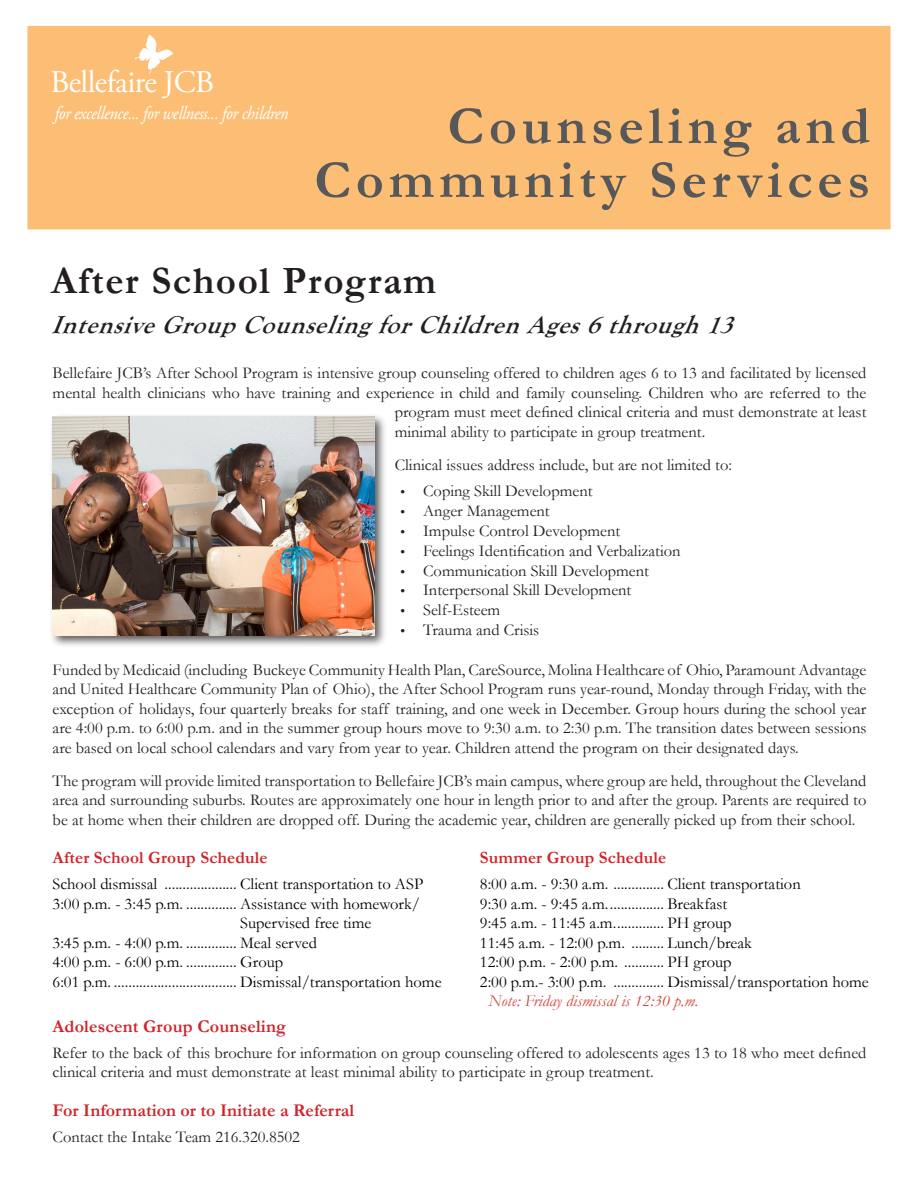
<style>
.page{position:relative;width:918px;height:1188px;background:#fff}
.page>*{position:absolute;margin:0;border:0;box-sizing:border-box;transform-origin:0 0}
.t1{font:700 54px "Garamond";letter-spacing:.09em;color:#57585a}
.t2{font:700 39px "Garamond";letter-spacing:.04em;color:#231f20}
.t3{font:31.5px "Adobe Garamond Pro";letter-spacing:-.02em;color:#fff}
.t4{font:italic 700 25.5px "Goudy Old Style T";color:#231f20}
.t5{font:italic 18.6px "Adobe Garamond Pro";letter-spacing:-.02em;color:#fff;scale:.88 1}
.Paragraph_Style_1{font:700 18px "Garamond";letter-spacing:.005em;color:#d1232a}
.Paragraph_Style_1-2{font:700 17.25px "Garamond";letter-spacing:.01em;color:#d1232a}
.Paragraph_Style_1-3{font:16.5px/19.5px "Garamond";color:#231f20;text-align:justify}
.Paragraph_Style_1-4{font:16.5px "Garamond";color:#000}
.Paragraph_Style_1-5{font:italic 16.5px "Garamond";letter-spacing:.01em;color:#d53f33}
.s1{font-family:"Myriad Pro"}
</style>
<div class="page">
<div style="left:27px;top:26px;width:864px;height:203px;background:#fcbe75"></div>
<svg style="left:135px;top:35px;width:38px;height:39px"></svg>
<div style="left:49px;top:413px;width:339px;height:235px;background:#231f20;opacity:.75"></div>
<img style="left:53px;top:417px;width:321px;height:218px">
<p class="t3" style="left:51px;top:63px;width:165px">Bellefaire JCB</p>
<p class="t5" style="left:55px;top:102px;width:267px">for excellence... for wellness... for children</p>
<p class="t1" style="left:447px;top:89px;width:424px">Counseling and</p>
<p class="t1" style="left:314px;top:143px;width:557px">Community Services</p>
<p class="t2" style="left:51px;top:254px;width:387px">After School Program</p>
<p class="t4" style="left:51px;top:311px;width:694px">IntensiveGroupCounselingforChildrenAges6through13</p>
<p class="Paragraph_Style_1-3" style="left:53px;top:363px;width:815px">Bellefaire JCB’s After School Program is intensive group counseling offered to children ages 6 to 13 and facilitated by licensed</p>
<p class="Paragraph_Style_1-3" style="left:53px;top:382px;width:815px">mental health clinicians who have training and experience in child and family counseling. Children who are referred to the</p>
<p class="Paragraph_Style_1-3" style="left:395px;top:402px;width:473px">program must meet defined clinical criteria and must demonstrate at least</p>
<p class="Paragraph_Style_1-3" style="left:395px;top:421px;width:312px">minimal ability to participate in group treatment.</p>
<p class="Paragraph_Style_1-3" style="left:395px;top:454px;width:339px">Clinical issues address include, but are not limited to:</p>
<p class="Paragraph_Style_1-3" style="left:401px;top:481px;width:193px"><span class="s1">•</span> Coping Skill Development</p>
<p class="Paragraph_Style_1-3" style="left:401px;top:501px;width:151px"><span class="s1">•</span> Anger Management</p>
<p class="Paragraph_Style_1-3" style="left:401px;top:521px;width:221px"><span class="s1">•</span> Impulse Control Development</p>
<p class="Paragraph_Style_1-3" style="left:401px;top:540px;width:281px"><span class="s1">•</span> Feelings Identification and Verbalization</p>
<p class="Paragraph_Style_1-3" style="left:401px;top:560px;width:250px"><span class="s1">•</span> Communication Skill Development</p>
<p class="Paragraph_Style_1-3" style="left:401px;top:580px;width:232px"><span class="s1">•</span> Interpersonal Skill Development</p>
<p class="Paragraph_Style_1-3" style="left:401px;top:600px;width:101px"><span class="s1">•</span> Self-Esteem</p>
<p class="Paragraph_Style_1-3" style="left:401px;top:620px;width:140px"><span class="s1">•</span> Trauma and Crisis</p>
<p class="Paragraph_Style_1-3" style="left:53px;top:659px;width:815px">Funded by Medicaid (including Buckeye Community Health Plan, CareSource, Molina Healthcare of Ohio, Paramount Advantage and United Healthcare Community Plan of Ohio), the After School Program runs year-round, Monday through Friday, with the exception of holidays, four quarterly breaks for staff training, and one week in December. Group hours during the school year are 4:00 p.m. to 6:00 p.m. and in the summer group hours move to 9:30 a.m. to 2:30 p.m. The transition dates between sessions are based on local school calendars and vary from year to year. Children attend the program on their designated days.</p>
<p class="Paragraph_Style_1-3" style="left:53px;top:770px;width:815px">The program will provide limited transportation to Bellefaire JCB’s main campus, where group are held, throughout the Cleveland area and surrounding suburbs. Routes are approximately one hour in length prior to and after the group. Parents are required to be at home when their children are dropped off. During the academic year, children are generally picked up from their school.</p>
<p class="Paragraph_Style_1-2" style="left:53px;top:846px;width:217px">After School Group Schedule</p>
<p class="Paragraph_Style_1-4" style="left:53px;top:873px;width:372px">School dismissal .................... Client transportation to ASP</p>
<p class="Paragraph_Style_1-4" style="left:53px;top:892px;width:369px">3:00 p.m. - 3:45 p.m. .............. Assistance with homework/</p>
<p class="Paragraph_Style_1-4" style="left:240px;top:912px;width:133px">Supervised free time</p>
<p class="Paragraph_Style_1-4" style="left:53px;top:931px;width:266px">3:45 p.m. - 4:00 p.m. .............. Meal served</p>
<p class="Paragraph_Style_1-4" style="left:53px;top:951px;width:232px">4:00 p.m. - 6:00 p.m. .............. Group</p>
<p class="Paragraph_Style_1-4" style="left:53px;top:970px;width:390px">6:01 p.m. .................................. Dismissal/transportation home</p>
<p class="Paragraph_Style_1" style="left:53px;top:1014px;width:235px">Adolescent Group Counseling</p>
<p class="Paragraph_Style_1-3" style="left:53px;top:1043px;width:815px">Refer to the back of this brochure for information on group counseling offered to adolescents ages 13 to 18 who meet defined clinical criteria and must demonstrate at least minimal ability to participate in group treatment.</p>
<p class="Paragraph_Style_1" style="left:53px;top:1098px;width:303px">For Information or to Initiate a Referral</p>
<p class="Paragraph_Style_1-3" style="left:53px;top:1127px;width:249px">Contact the Intake Team 216.320.8502</p>
<p class="Paragraph_Style_1-2" style="left:480px;top:846px;width:188px">Summer Group Schedule</p>
<p class="Paragraph_Style_1-4" style="left:480px;top:873px;width:322px">8:00 a.m. - 9:30 a.m. .............. Client transportation</p>
<p class="Paragraph_Style_1-4" style="left:480px;top:893px;width:249px">9:30 a.m. - 9:45 a.m................ Breakfast</p>
<p class="Paragraph_Style_1-4" style="left:480px;top:912px;width:253px">9:45 a.m. - 11:45 a.m.............. PH group</p>
<p class="Paragraph_Style_1-4" style="left:480px;top:932px;width:273px">11:45 a.m. - 12:00 p.m. ......... Lunch/break</p>
<p class="Paragraph_Style_1-4" style="left:480px;top:951px;width:253px">12:00 p.m. - 2:00 p.m. ........... PH group</p>
<p class="Paragraph_Style_1-4" style="left:480px;top:971px;width:390px">2:00 p.m.- 3:00 p.m. .............. Dismissal/transportation home</p>
<p class="Paragraph_Style_1-5" style="left:489px;top:990px;width:212px">Note: Friday dismissal is 12:30 p.m.</p>
</div>
